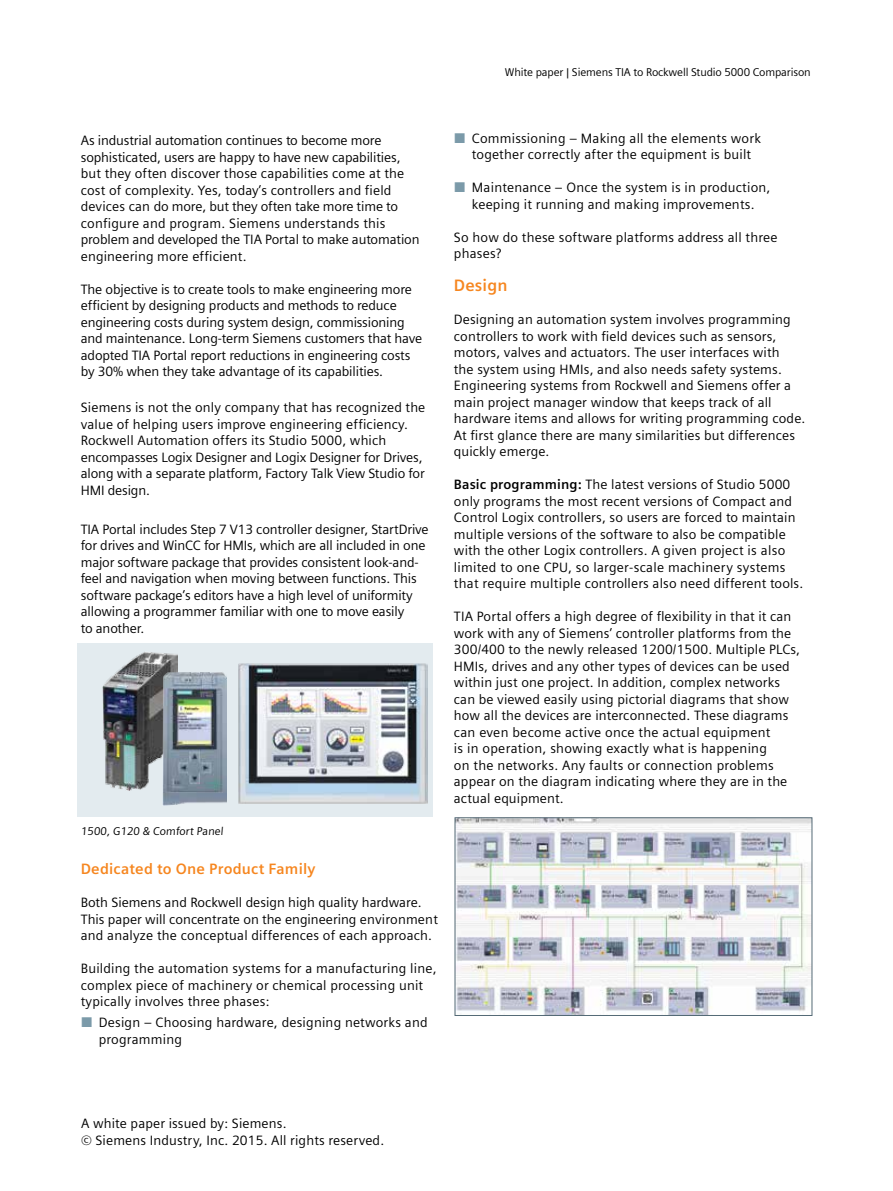
<style>
.page{position:relative;width:893px;height:1191px;background:#fff}
.page>*{position:absolute;margin:0;border:0;box-sizing:border-box;transform-origin:0 0}
.t1{font:700 16.5px "Siemens Sans OT";letter-spacing:.01em;color:#f6861f}
.t2{font:700 15px "Siemens Sans OT";letter-spacing:.015em;color:#f6861f}
.t3{font:13.5px/16.5px "Siemens Sans OT";letter-spacing:.01em;color:#000}
.t4{font:13.5px/16.5px "Siemens Sans OT";letter-spacing:-.01em;color:#000}
.t5{font:11.25px "Siemens Sans OT";letter-spacing:-.01em;color:#000}
.s1{font-weight:700}
</style>
<div class="page">
<div style="left:77px;top:643px;width:355px;height:174px;background:#e3ebef"></div>
<img style="left:238px;top:663px;width:189px;height:141px">
<img style="left:103px;top:652px;width:75px;height:138px">
<img style="left:457px;top:819px;width:353px;height:194px">
<div style="left:455px;top:817px;width:357px;height:198px;border:1px solid #546a76"></div>
<img style="left:162px;top:671px;width:64px;height:134px">
<p class="t5" style="left:505px;top:65px;width:307px">White paper | Siemens TIA to Rockwell Studio 5000 Comparison</p>
<p class="t3" style="left:81px;top:132px;width:340px">As industrial automation continues to become more sophisticated, users are happy to have new capabilities, but they often discover those capabilities come at the cost of complexity. Yes, today’s controllers and field devices can do more, but they often take more time to configure and program. Siemens understands this problem and developed the TIA Portal to make automation engineering more efficient.</p>
<p class="t4" style="left:81px;top:281px;width:343px">The objective is to create tools to make engineering more efficient by designing products and methods to reduce engineering costs during system design, commissioning and maintenance. Long-term Siemens customers that have adopted TIA Portal report reductions in engineering costs by 30% when they take advantage of its capabilities.</p>
<p class="t3" style="left:81px;top:399px;width:346px">Siemens is not the only company that has recognized the value of helping users improve engineering efficiency.<br>Rockwell Automation offers its Studio 5000, which encompasses Logix Designer and Logix Designer for Drives, along with a separate platform, Factory Talk View Studio for HMI design.</p>
<p class="t4" style="left:81px;top:521px;width:349px">TIA Portal includes Step 7 V13 controller designer, StartDrive for drives and WinCC for HMIs, which are all included in one major software package that provides consistent look-and&shy;feel and navigation when moving between functions. This software package’s editors have a high level of uniformity allowing a programmer familiar with one to move easily<br>to another.</p>
<p class="t5" style="left:81px;top:825px;width:145px">1500, G120 &amp; Comfort Panel</p>
<p class="t2" style="left:81px;top:860px;width:236px">Dedicated to One Product Family</p>
<p class="t3" style="left:81px;top:894px;width:359px">Both Siemens and Rockwell design high quality hardware.<br>This paper will concentrate on the engineering environment and analyze the conceptual differences of each approach.</p>
<p class="t3" style="left:81px;top:960px;width:357px">Building the automation systems for a manufacturing line, complex piece of machinery or chemical processing unit typically involves three phases:</p>
<p class="t3" style="left:99px;top:1014px;width:330px">Design – Choosing hardware, designing networks and programming</p>
<p class="t3" style="left:472px;top:130px;width:291px">Commissioning – Making all the elements work together correctly after the equipment is built</p>
<p class="t3" style="left:472px;top:179px;width:300px">Maintenance – Once the system is in production, keeping it running and making improvements.</p>
<p class="t3" style="left:454px;top:229px;width:325px">So how do these software platforms address all three phases?</p>
<p class="t1" style="left:454px;top:276px;width:55px">Design</p>
<p class="t3" style="left:454px;top:311px;width:353px">Designing an automation system involves programming controllers to work with field devices such as sensors, motors, valves and actuators. The user interfaces with<br>the system using HMIs, and also needs safety systems.<br>Engineering systems from Rockwell and Siemens offer a main project manager window that keeps track of all hardware items and allows for writing programming code.<br>At first glance there are many similarities but differences quickly emerge.</p>
<p class="t3" style="left:454px;top:476px;width:351px"><span class="s1">Basic programming:</span> The latest versions of Studio 5000 only programs the most recent versions of Compact and Control Logix controllers, so users are forced to maintain multiple versions of the software to also be compatible with the other Logix controllers. A given project is also limited to one CPU, so larger-scale machinery systems that require multiple controllers also need different tools.</p>
<p class="t3" style="left:454px;top:608px;width:348px">TIA Portal offers a high degree of flexibility in that it can work with any of Siemens’ controller platforms from the 300/400 to the newly released 1200/1500. Multiple PLCs, HMIs, drives and any other types of devices can be used within just one project. In addition, complex networks can be viewed easily using pictorial diagrams that show how all the devices are interconnected. These diagrams can even become active once the actual equipment<br>is in operation, showing exactly what is happening<br>on the networks. Any faults or connection problems appear on the diagram indicating where they are in the actual equipment.</p>
<p class="t3" style="left:81px;top:1115px;width:305px;line-height:17px">A white paper issued by: Siemens.<br>© Siemens Industry, Inc. 2015. All rights reserved.</p>
</div>
